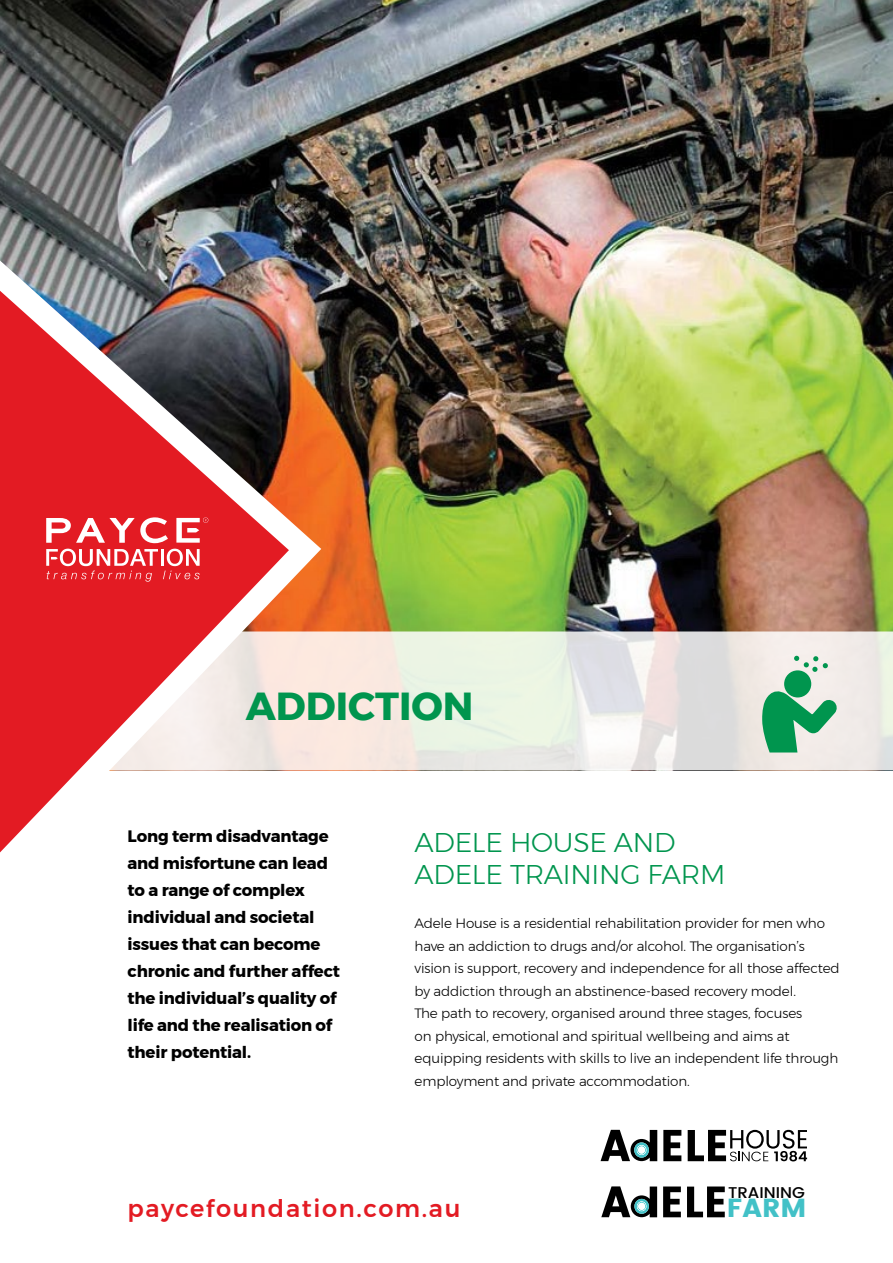
<style>
.page{position:relative;width:893px;height:1263px;background:#fff}
.page>*{position:absolute;margin:0;border:0;box-sizing:border-box;transform-origin:0 0}
.Paragraph_Text{font:700 39px "Montserrat";color:#00954e}
.Paragraph_Text-2{font:300 27px/32.4px "Montserrat";letter-spacing:-.01em;color:#00954e}
.t1{font:26.1px "Poppins";color:#42c1c7;scale:1.05 1}
.Paragraph_Text-3{font:500 24px "Montserrat";letter-spacing:.07em;color:#e31b23}
.t2{font:700 16.5px/27px "Montserrat";letter-spacing:-.01em;color:#000}
.t3{font:500 15.6px "Poppins";color:#000;scale:1.06 1}
.t4{font:300 13.5px/22.5px "Montserrat";letter-spacing:-.01em;color:#000}
</style>
<div class="page">
<img style="left:337px;top:0;width:556px;height:631px">
<svg style="left:657px;top:1130px;width:31px;height:31px"></svg>
<svg style="left:663px;top:1130px;width:18px;height:31px"></svg>
<svg style="left:688px;top:1130px;width:119px;height:31px"></svg>
<svg style="left:600px;top:1130px;width:57px;height:31px"></svg>
<svg style="left:337px;top:631px;width:556px;height:139px;background:#ebe9e3"></svg>
<img style="left:0;top:0;width:337px;height:853px">
<svg style="left:46px;top:517px;width:122px;height:26px"></svg>
<svg style="left:176px;top:517px;width:32px;height:26px"></svg>
<svg style="left:46px;top:549px;width:154px;height:33px;background:#e95258"></svg>
<div style="left:786px;top:672px;width:24px;height:24px;background:#00954e;border-radius:50%"></div>
<div style="left:784px;top:670px;width:27px;height:27px;border:3px solid #00954e;border-radius:50%"></div>
<svg style="left:794px;top:656px;width:34px;height:16px"></svg>
<svg style="left:761px;top:687px;width:79px;height:67px;background:#71bd96"></svg>
<svg style="left:663px;top:1186px;width:18px;height:31px"></svg>
<svg style="left:687px;top:1186px;width:38px;height:31px"></svg>
<svg style="left:601px;top:1186px;width:56px;height:31px"></svg>
<p class="Paragraph_Text" style="left:246px;top:675px;width:229px">ADDICTION</p>
<p class="t2" style="left:128px;top:822px;width:214px">Long term disadvantage and misfortune can lead to a range of complex individual and societal issues that can become chronic and further affect the individual’s quality of life and the realisation of their potential.</p>
<p class="Paragraph_Text-2" style="left:415px;top:826px;width:312px">ADELE HOUSE AND<br>ADELE TRAINING FARM</p>
<p class="t4" style="left:415px;top:912px;width:427px">Adele House is a residential rehabilitation provider for men who have an addiction to drugs and/or alcohol. The organisation’s vision is support, recovery and independence for all those affected by addiction through an abstinence-based recovery model.<br>The path to recovery, organised around three stages, focuses<br>on physical, emotional and spiritual wellbeing and aims at equipping residents with skills to live an independent life through employment and private accommodation.</p>
<p class="Paragraph_Text-3" style="left:128px;top:1190px;width:334px">paycefoundation.com.au</p>
<p class="t3" style="left:728px;top:1180px;width:74px">TRAINING</p>
<p class="t1" style="left:727px;top:1193px;width:77px">FARM</p>
</div>
